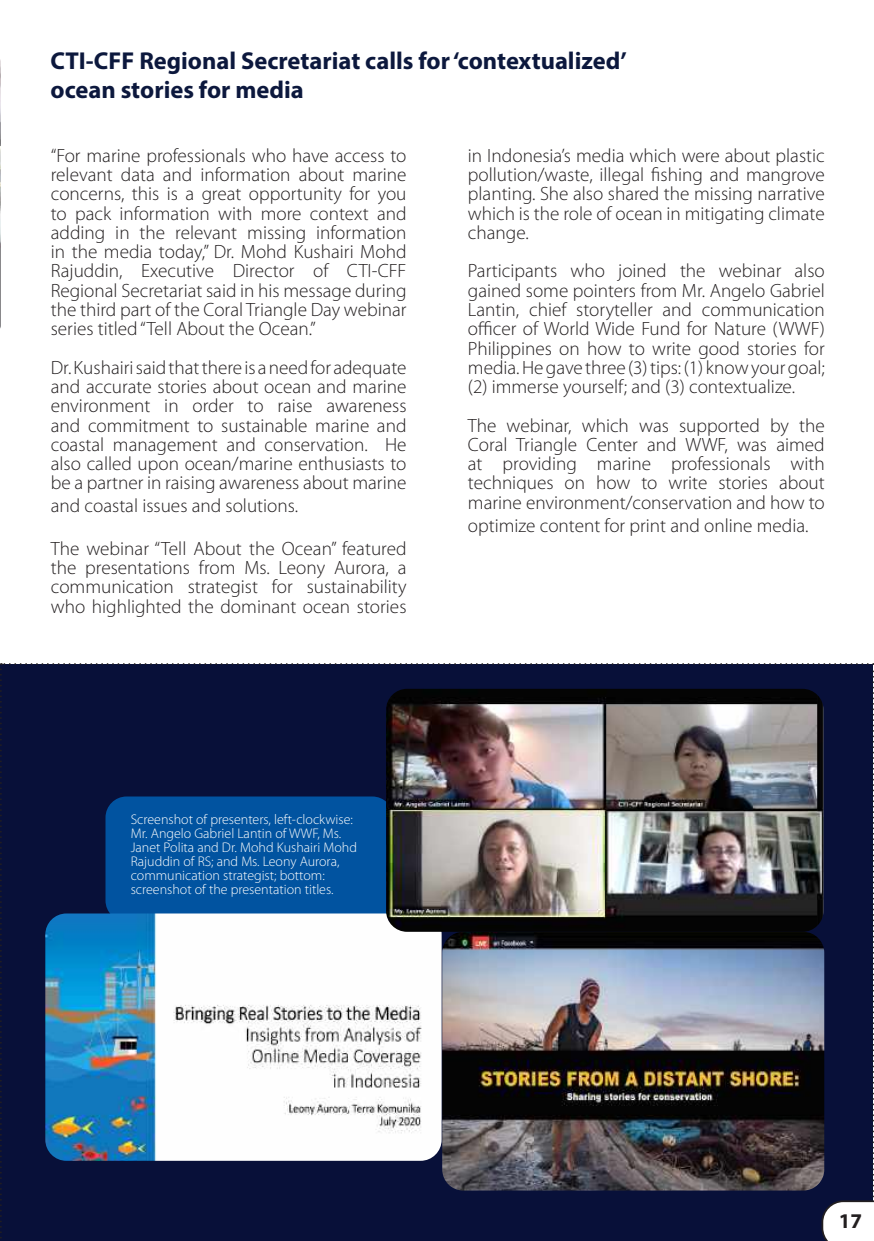
<style>
.page{position:relative;width:874px;height:1241px;background:#fff}
.page>*{position:absolute;margin:0;border:0;box-sizing:border-box;transform-origin:0 0}
.t1{font:700 24.5px/29.4px "Myriad Pro";color:#0c183d}
.t2{font:700 21px "Myriad Pro";color:#231f20}
.t3{font:300 19.25px/19.2px "Myriad Pro";color:#231f20;text-align:justify}
.t4{font:300 14px/14px "Myriad Pro";color:#fff}
</style>
<div class="page">
<img style="left:0;top:59px;width:1px;height:269px">
<img style="left:0;top:663px;width:873px;height:578px">
<p class="t1" style="left:50px;top:45px;width:577px">CTI-CFF Regional Secretariat calls for ‘contextualized’ ocean stories for media</p>
<p class="t3" style="left:51px;top:146px;width:357px">“For marine professionals who have access to relevant data and information about marine concerns, this is a great opportunity for you to pack information with more context and adding in the relevant missing information in the media today,” Dr. Mohd Kushairi Mohd Rajuddin, Executive Director of CTI-CFF Regional Secretariat said in his message during the third part of the Coral Triangle Day webinar series titled “Tell About the Ocean.”</p>
<p class="t3" style="left:51px;top:357px;width:357px">Dr. Kushairi said that there is a need for adequate and accurate stories about ocean and marine environment in order to raise awareness and commitment to sustainable marine and coastal management and conservation. He also called upon ocean/marine enthusiasts to be a partner in raising awareness about marine</p>
<p class="t3" style="left:51px;top:496px;width:249px">and coastal issues and solutions.</p>
<p class="t3" style="left:51px;top:538px;width:357px">The webinar “Tell About the Ocean” featured the presentations from Ms. Leony Aurora, a communication strategist for sustainability who highlighted the dominant ocean stories</p>
<p class="t3" style="left:467px;top:146px;width:358px">in Indonesia’s media which were about plastic pollution/waste, illegal fishing and mangrove planting. She also shared the missing narrative which is the role of ocean in mitigating climate change.</p>
<p class="t3" style="left:467px;top:261px;width:358px">Participants who joined the webinar also gained some pointers from Mr. Angelo Gabriel Lantin, chief storyteller and communication officer of World Wide Fund for Nature (WWF)<br>Philippines on how to write good stories for media. He gave three (3) tips: (1) know your goal; (2) immerse yourself; and (3) contextualize.</p>
<p class="t3" style="left:467px;top:415px;width:358px">The webinar, which was supported by the Coral Triangle Center and WWF, was aimed at providing marine professionals with techniques on how to write stories about marine environment/conservation and how to</p>
<p class="t3" style="left:467px;top:515px;width:342px">optimize content for print and online media.</p>
<p class="t4" style="left:131px;top:812px;width:228px">Screenshot of presenters, left-clockwise:<br>Mr. Angelo Gabriel Lantin of WWF, Ms.<br>Janet Polita and Dr. Mohd Kushairi Mohd Rajuddin of RS; and Ms. Leony Aurora, communication strategist; bottom: screenshot of the presentation titles.</p>
<p class="t2" style="left:838px;top:1206px;width:25px">17</p>
</div>
